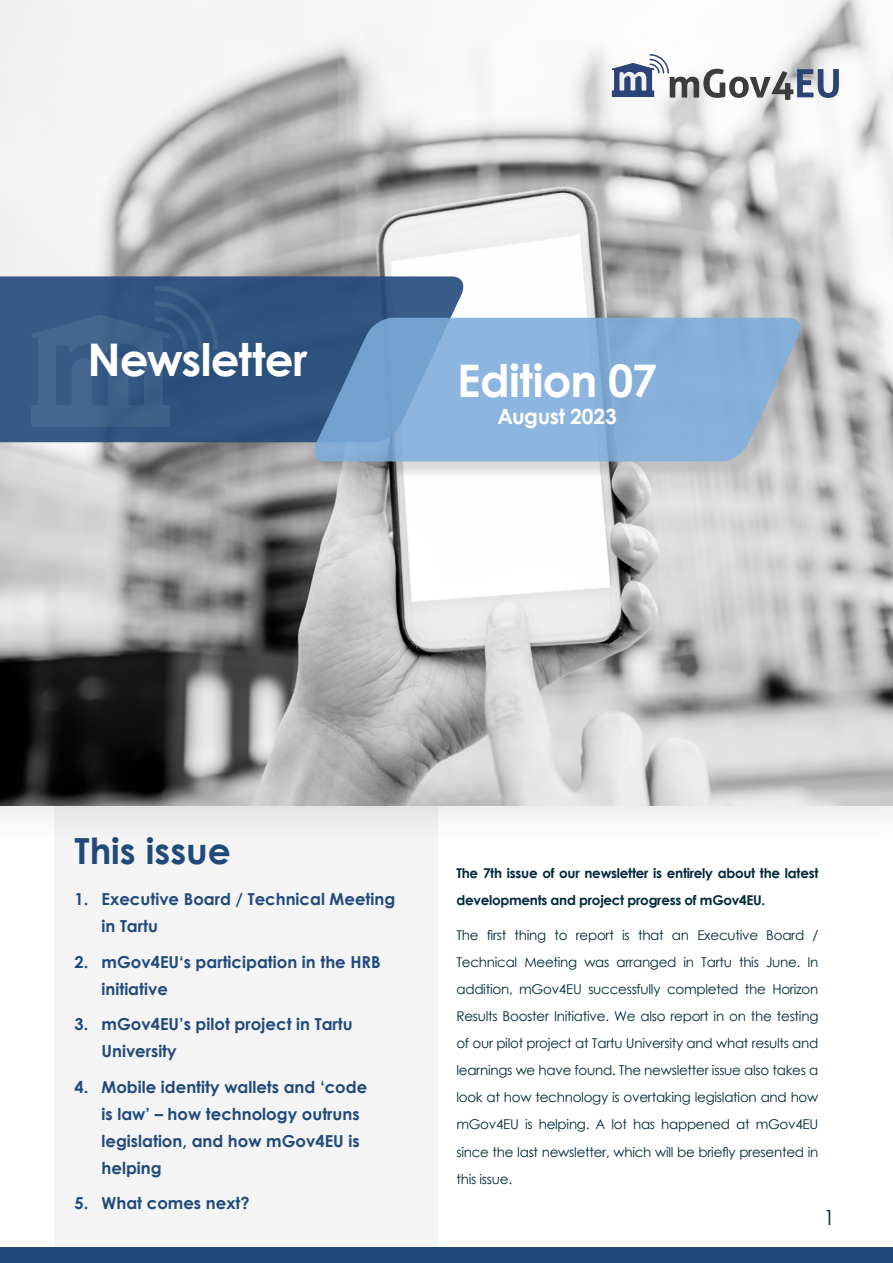
<style>
.page{position:relative;width:893px;height:1263px;background:#fff}
.page>*{position:absolute;margin:0;border:0;box-sizing:border-box;transform-origin:0 0}
.t1{font:700 45px "Century Gothic";letter-spacing:-.015em;color:#fff}
.t2{font:700 36px "Century Gothic";color:#214a7a}
.t3{font:700 21px "Century Gothic";letter-spacing:-.015em;color:#fff}
.t4{font:21px "Century Gothic";color:#002a3b}
.t5{font:700 16.5px/27px "Century Gothic";color:#214a7a}
.t6{font:13.5px/27px "Century Gothic";letter-spacing:-.02em;color:#002a3b;text-align:justify}
.t7{font:700 13.5px/27px "Century Gothic";letter-spacing:-.02em;color:#002a3b}
</style>
<div class="page">
<div style="left:0;top:1247px;width:893px;height:16px;background:#214a7a"></div>
<div style="left:54px;top:806px;width:383px;height:441px;background:#f4f4f4"></div>
<div style="left:0;top:0;width:893px;height:850px;background:#231f20;opacity:.1"></div>
<img style="left:0;top:0;width:893px;height:806px">
<div style="left:0;top:276px;width:470px;height:166px;background:#305480"></div>
<div style="left:316px;top:320px;width:503px;height:160px;background:#231f20;opacity:.19"></div>
<svg style="left:308px;top:318px;width:499px;height:143px;background:#83aad1"></svg>
<svg style="left:612px;top:54px;width:227px;height:46px"></svg>
<svg style="left:31px;top:286px;width:187px;height:141px;background:#375b84"></svg>
<h1 class="t1" style="left:87px;top:326px;width:222px">Newsletter</h1>
<h1 class="t1" style="left:457px;top:347px;width:201px">Edition 07</h1>
<h3 class="t3" style="left:497px;top:401px;width:121px">August 2023</h3>
<h2 class="t2" style="left:75px;top:823px;width:158px">This issue</h2>
<p class="t5" style="left:102px;top:885px;width:295px;text-indent:-27px">1. Executive Board / Technical Meeting in Tartu</p>
<p class="t5" style="left:102px;top:948px;width:281px;text-indent:-27px">2. mGov4EU‘s participation in the HRB initiative</p>
<p class="t5" style="left:102px;top:1010px;width:253px;text-indent:-27px">3. mGov4EU’s pilot project in Tartu<br>University</p>
<p class="t5" style="left:102px;top:1073px;width:267px;text-indent:-27px">4. Mobile identity wallets and ‘code is law’ – how technology outruns legislation, and how mGov4EU is helping</p>
<p class="t5" style="left:75px;top:1189px;width:177px">5. What comes next?</p>
<p class="t7" style="left:456px;top:859px;width:363px">The 7th issue of our newsletter is entirely about the latest developments and project progress of mGov4EU.</p>
<p class="t6" style="left:456px;top:922px;width:363px">The first thing to report is that an Executive Board / Technical Meeting was arranged in Tartu this June. In addition, mGov4EU successfully completed the Horizon Results Booster Initiative. We also report in on the testing of our pilot project at Tartu University and what results and learnings we have found. The newsletter issue also takes a look at how technology is overtaking legislation and how mGov4EU is helping. A lot has happened at mGov4EU since the last newsletter, which will be briefly presented in this issue.</p>
<h3 class="t4" style="left:823px;top:1202px;width:13px">1</h3>
</div>
